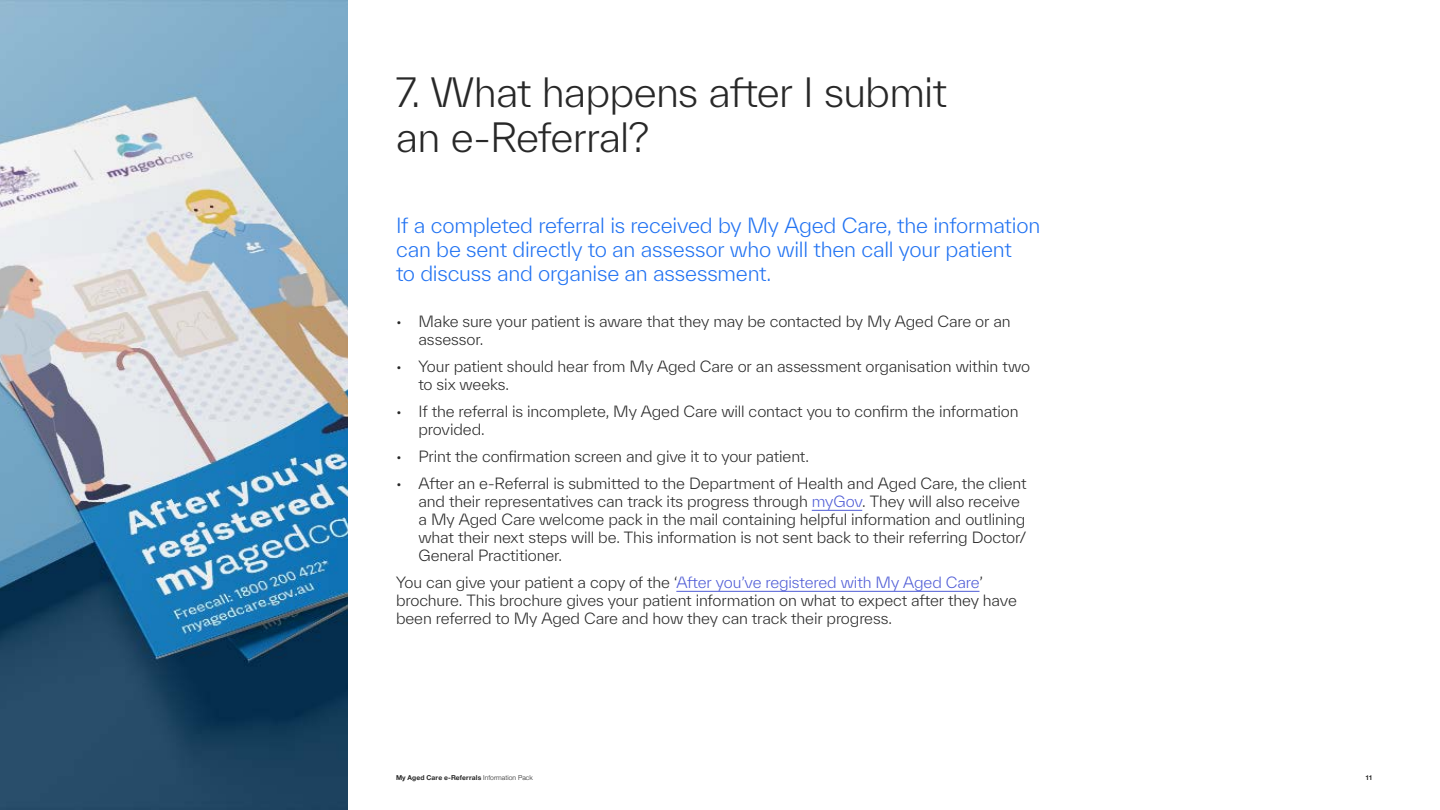
<style>
.page{position:relative;width:1440px;height:810px;background:#fff}
.page>*{position:absolute;margin:0;border:0;box-sizing:border-box;transform-origin:0 0}
.t1{font:300 39px/45px "TWK Everett";letter-spacing:-.02em;color:#282828}
.t2{font:300 20.25px/24px "TWK Everett";letter-spacing:-.01em;color:#2273f2}
.t3{font:300 15px/18px "TWK Everett";letter-spacing:-.01em;color:#282828}
.t4{font:700 6.75px "Helvetica Neue";letter-spacing:.02em;color:#282828}
.s1{color:#4f5cd6}
.s2{font-weight:300}
</style>
<div class="page">
<img style="left:0;top:0;width:348px;height:810px">
<hr style="left:812px;top:510px;width:50px;height:1px;background:#4f5cd6">
<hr style="left:676px;top:591px;width:303px;height:1px;background:#4f5cd6">
<h1 class="t1" style="left:396px;top:69px;width:553px">7. What happens after I submit an e-Referral?</h1>
<h2 class="t2" style="left:396px;top:214px;width:646px">If a completed referral is received by My Aged Care, the information can be sent directly to an assessor who will then call your patient<br>to discuss and organise an assessment.</h2>
<p class="t3" style="left:418px;top:312px;width:594px;text-indent:-22px">• Make sure your patient is aware that they may be contacted by My Aged Care or an assessor.</p>
<p class="t3" style="left:418px;top:357px;width:613px;text-indent:-22px">• Your patient should hear from My Aged Care or an assessment organisation within two to six weeks.</p>
<p class="t3" style="left:418px;top:402px;width:602px;text-indent:-22px">• If the referral is incomplete, My Aged Care will contact you to confirm the information provided.</p>
<p class="t3" style="left:396px;top:447px;width:414px">• Print the confirmation screen and give it to your patient.</p>
<p class="t3" style="left:418px;top:474px;width:610px;text-indent:-22px">• After an e-Referral is submitted to the Department of Health and Aged Care, the client and their representatives can track its progress through <span class="s1">myGov</span>. They will also receive a My Aged Care welcome pack in the mail containing helpful information and outlining what their next steps will be. This information is not sent back to their referring Doctor/ General Practitioner.</p>
<p class="t3" style="left:396px;top:573px;width:622px">You can give your patient a copy of the ‘<span class="s1">After you’ve registered with My Aged Care</span>’ brochure. This brochure gives your patient information on what to expect after they have been referred to My Aged Care and how they can track their progress.</p>
<p class="t4" style="left:396px;top:772px;width:138px">My Aged Care e-Referrals <span class="s2">Information Pack</span></p>
<p class="t4" style="left:1365px;top:772px;width:9px">11</p>
</div>
